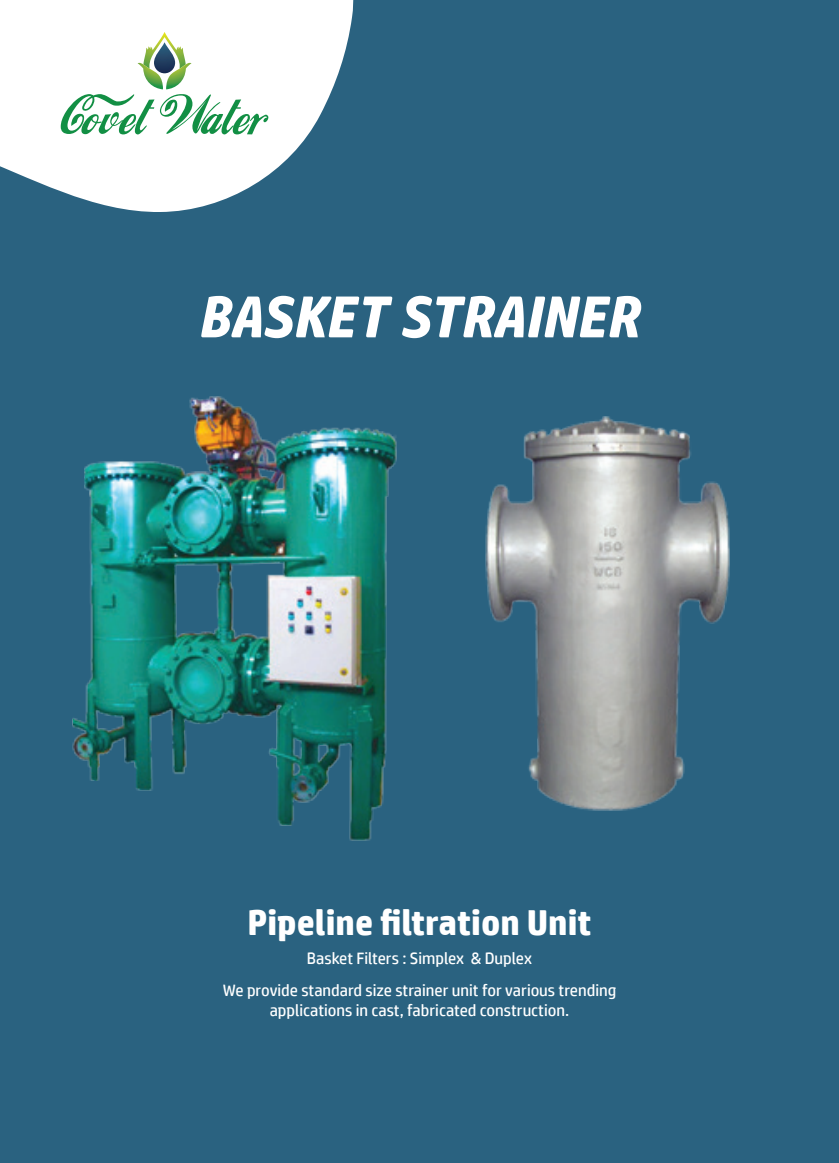
<style>
.page{position:relative;width:839px;height:1163px;background:#fff}
.page>*{position:absolute;margin:0;border:0;box-sizing:border-box;transform-origin:0 0}
.t1{font:italic 700 58.8px "HP Simplified";color:#fff}
.t2{font:700 36px "HP Simplified";color:#fff}
.t3{font:16.5px/31.8px "HP Simplified";color:#fff;text-align:center}
</style>
<div class="page">
<div style="left:0;top:0;width:838px;height:1162px;background:#2a6280"></div>
<svg style="left:0;top:0;width:354px;height:212px;fill:#fff"></svg>
<svg style="left:61px;top:32px;width:207px;height:102px;background:#daecde"></svg>
<svg style="left:154px;top:42px;width:21px;height:31px"></svg>
<img style="left:72px;top:396px;width:325px;height:445px">
<img style="left:485px;top:416px;width:245px;height:395px">
<h1 class="t1" style="left:198px;top:282px;width:442px">BASKET STRAINER</h1>
<h2 class="t2" style="left:247px;top:901px;width:345px">Pipeline filtration Unit</h2>
<p class="t3" style="left:223px;top:942px;width:395px">Basket Filters : Simplex &amp; Duplex<br>We provide standard size strainer unit for various trending</p>
<p class="t3" style="left:270px;top:993px;width:301px">applications in cast, fabricated construction.</p>
</div>
